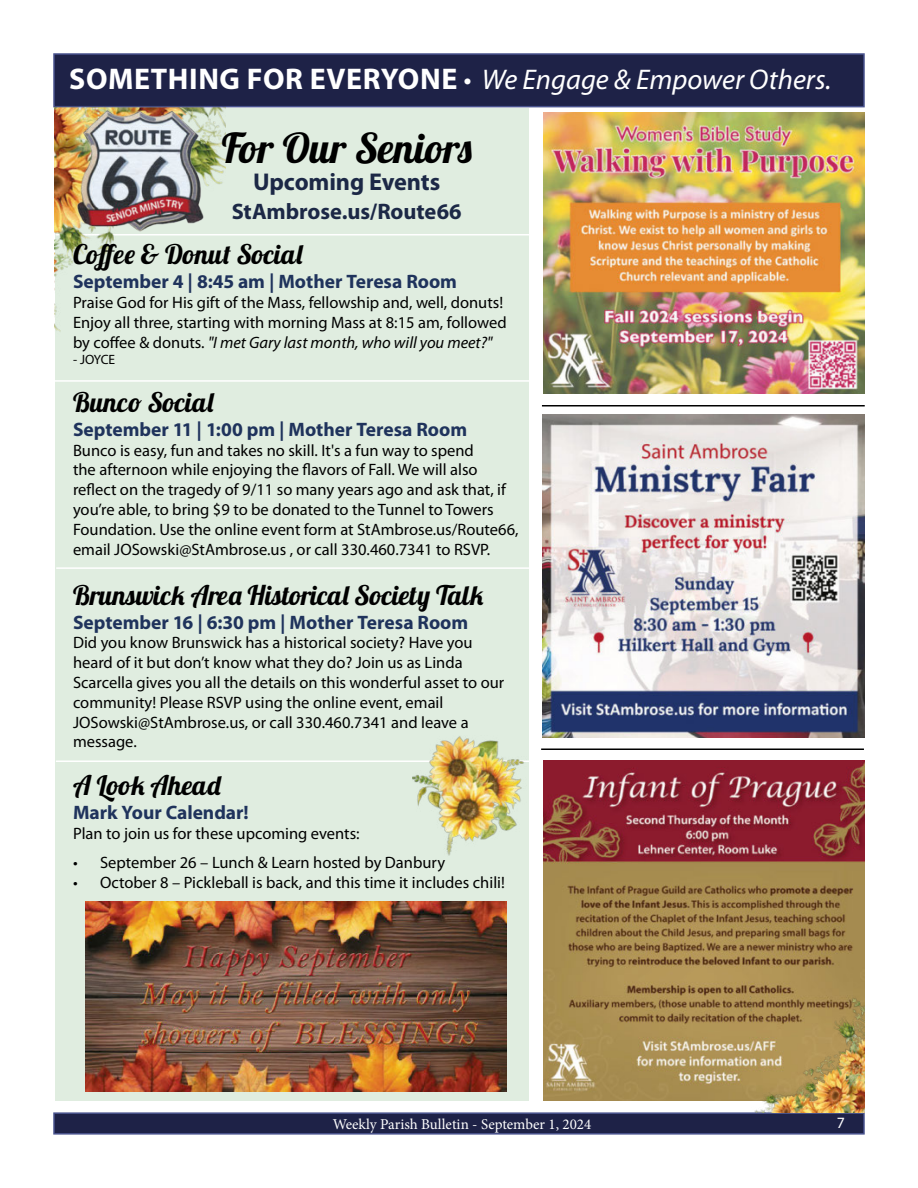
<style>
.page{position:relative;width:918px;height:1188px;background:#fff}
.page>*{position:absolute;margin:0;border:0;box-sizing:border-box;transform-origin:0 0}
.t1{font:41.1px "Lobster 1.4";letter-spacing:-.01em;color:#000}
.t2{font:italic 28.5px "Myriad Pro";color:#fff}
.t3{font:27px "Lobster 1.4";color:#000}
.t4{font:700 24.3px "Myriad Pro";letter-spacing:-.005em;color:#1c2846}
.t5{font:700 22.5px "Myriad Pro";letter-spacing:-.005em;color:#1c2846}
.t6{font:700 19.5px "Myriad Pro";color:#1f335c}
.t7{font:16.5px/19.8px "Myriad Pro";color:#000}
.t8{font:15.75px "Myriad Pro";color:#fff}
.t9{font:15px "Minion Pro";color:#fff}
.t10{font:13.5px "Myriad Pro";letter-spacing:-.015em;color:#000}
.s1{font-weight:700;font-style:normal;font-size:30px}
.s2{font-style:italic}
</style>
<div class="page">
<div style="left:53px;top:1112px;width:812px;height:23px;background:#1e2247;border:2px solid #49538e"></div>
<div style="left:53px;top:53px;width:812px;height:54px;background:#1e2247;border:2px solid #49538e"></div>
<div style="left:56px;top:109px;width:473px;height:992px;background:#e0ede0"></div>
<hr style="left:56px;top:234px;width:473px;height:2px;background:#fff">
<img style="left:55px;top:104px;width:171px;height:232px">
<hr style="left:542px;top:405px;width:323px;height:1px;background:#000">
<hr style="left:53px;top:380px;width:476px;height:2px;background:#fff">
<img style="left:543px;top:113px;width:321px;height:280px">
<img style="left:73px;top:106px;width:132px;height:127px">
<hr style="left:56px;top:567px;width:473px;height:2px;background:#fff">
<img style="left:85px;top:902px;width:421px;height:190px">
<hr style="left:56px;top:760px;width:474px;height:2px;background:#fff">
<img style="left:413px;top:736px;width:116px;height:120px">
<hr style="left:541px;top:748px;width:323px;height:2px;background:#000">
<img style="left:543px;top:414px;width:321px;height:324px">
<img style="left:543px;top:761px;width:322px;height:340px">
<img style="left:750px;top:995px;width:115px;height:117px">
<h2 class="t2" style="left:69px;top:62px;width:764px"><span class="s1">SOMETHING FOR EVERYONE</span> • We Engage &amp; Empower Others.</h2>
<h1 class="t1" style="left:222px;top:122px;width:252px">For Our Seniors</h1>
<h3 class="t4" style="left:253px;top:166px;width:189px">Upcoming Events</h3>
<h3 class="t5" style="left:232px;top:197px;width:231px">StAmbrose.us/Route66</h3>
<h3 class="t3" style="left:73px;top:237px;width:231px">Coffee &amp; Donut Social</h3>
<p class="t6" style="left:73px;top:269px;width:386px">September 4 | 8:45 am | Mother Teresa Room</p>
<p class="t7" style="left:73px;top:292px;width:435px">Praise God for His gift of the Mass, fellowship and, well, donuts!<br>Enjoy all three, starting with morning Mass at 8:15 am, followed by coffee &amp; donuts. <span class="s2">"I met Gary last month, who will you meet?"</span></p>
<p class="t10" style="left:73px;top:351px;width:44px">- JOYCE</p>
<h3 class="t3" style="left:73px;top:385px;width:142px">Bunco Social</h3>
<p class="t6" style="left:73px;top:417px;width:396px">September 11 | 1:00 pm | Mother Teresa Room</p>
<p class="t7" style="left:73px;top:440px;width:447px">Bunco is easy, fun and takes no skill. It's a fun way to spend<br>the afternoon while enjoying the flavors of Fall. We will also reflect on the tragedy of 9/11 so many years ago and ask that, if you’re able, to bring $9 to be donated to the Tunnel to Towers Foundation. Use the online event form at StAmbrose.us/Route66, email JOSowski@StAmbrose.us , or call 330.460.7341 to RSVP.</p>
<h3 class="t3" style="left:73px;top:578px;width:412px">Brunswick Area Historical Society Talk</h3>
<p class="t6" style="left:73px;top:609px;width:397px">September 16 | 6:30 pm | Mother Teresa Room</p>
<p class="t7" style="left:73px;top:633px;width:433px">Did you know Brunswick has a historical society? Have you heard of it but don’t know what they do? Join us as Linda Scarcella gives you all the details on this wonderful asset to our community! Please RSVP using the online event, email JOSowski@StAmbrose.us, or call 330.460.7341 and leave a message.</p>
<h3 class="t3" style="left:73px;top:768px;width:149px">A Look Ahead</h3>
<p class="t6" style="left:73px;top:800px;width:177px">Mark Your Calendar!</p>
<p class="t7" style="left:73px;top:823px;width:288px">Plan to join us for these upcoming events:</p>
<p class="t7" style="left:73px;top:852px;width:374px">• September 26 – Lunch &amp; Learn hosted by Danbury</p>
<p class="t7" style="left:73px;top:872px;width:433px">• October 8 – Pickleball is back, and this time it includes chili!</p>
<p class="t9" style="left:333px;top:1114px;width:260px">Weekly Parish Bulletin - September 1, 2024</p>
<p class="t8" style="left:837px;top:1113px;width:10px">7</p>
</div>
